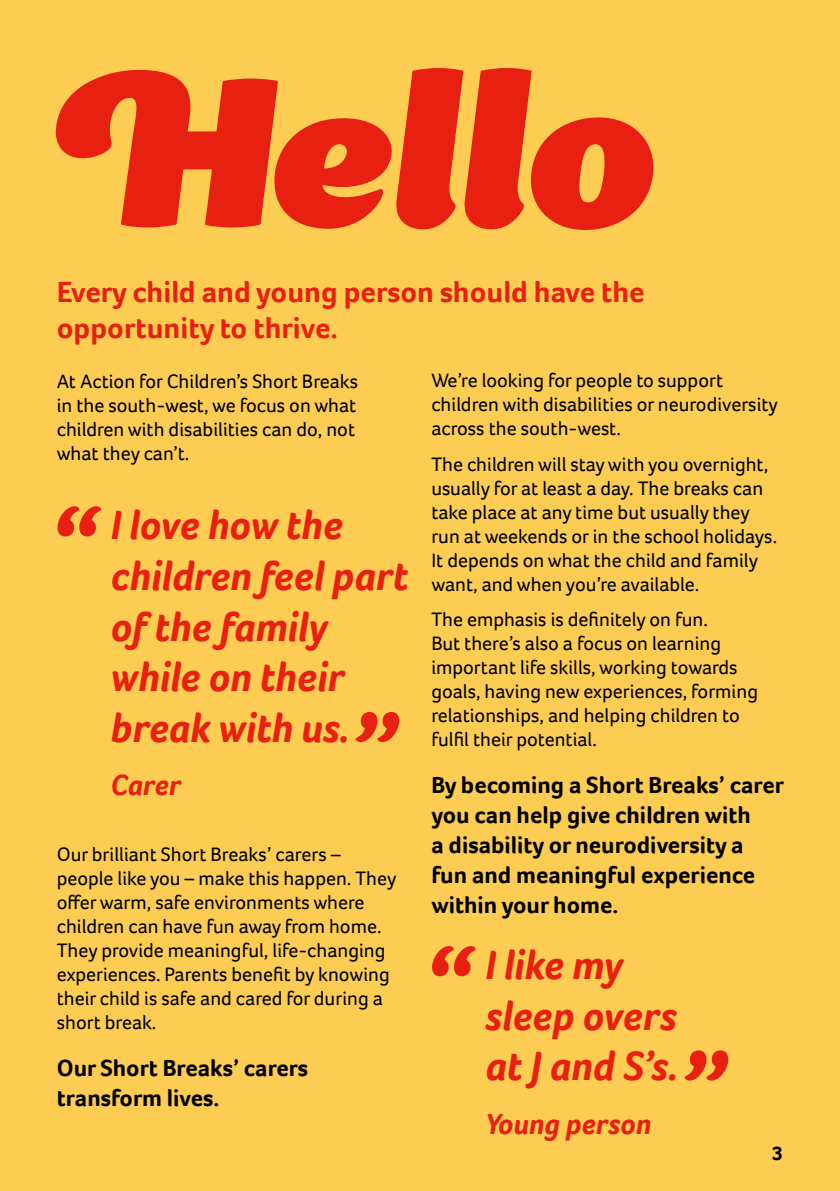
<style>
.page{position:relative;width:840px;height:1191px;background:#fff}
.page>*{position:absolute;margin:0;border:0;box-sizing:border-box;transform-origin:0 0}
.t1{font:italic 800 206px "Appetite Pro";letter-spacing:.005em;color:#e82011}
.t2{font:italic 700 112.2px "Foco";color:#e82011}
.t3{font:italic 700 42px/50.4px "Foco";color:#e82011}
.t4{font:700 30px/36px "Foco";color:#e82011}
.t5{font:italic 700 30px "Foco";color:#e82011}
.t6{font:700 24px/30px "Foco";color:#000}
.t7{font:20px/24px "Foco";color:#000}
.t8{font:700 20px "Foco";color:#000}
</style>
<div class="page">
<div style="left:0;top:0;width:839px;height:1191px;background:#fdcd53"></div>
<h1 class="t1" style="left:54px;top:21px;width:603px">Hello</h1>
<h3 class="t4" style="left:57px;top:273px;width:589px">Every child and young person should have the opportunity to thrive.</h3>
<p class="t7" style="left:431px;top:368px;width:348px">We’re looking for people to support children with disabilities or neurodiversity across the south-west.</p>
<p class="t7" style="left:431px;top:452px;width:347px">The children will stay with you overnight, usually for at least a day. The breaks can take place at any time but usually they run at weekends or in the school holidays.<br>It depends on what the child and family want, and when you’re available.</p>
<p class="t7" style="left:431px;top:607px;width:328px">The emphasis is definitely on fun.<br>But there’s also a focus on learning important life skills, working towards goals, having new experiences, forming relationships, and helping children to fulfil their potential.</p>
<p class="t6" style="left:431px;top:770px;width:354px">By becoming a Short Breaks’ carer you can help give children with<br>a disability or neurodiversity a fun and meaningful experience within your home.</p>
<p class="t7" style="left:57px;top:369px;width:303px">At Action for Children’s Short Breaks in the south-west, we focus on what children with disabilities can do, not what they can’t.</p>
<h2 class="t2" style="left:47px;top:473px;width:50px">“</h2>
<h3 class="t3" style="left:110px;top:499px;width:299px">I love how the children feel part of the family while on their break with us.</h3>
<h3 class="t5" style="left:110px;top:765px;width:72px">Carer</h3>
<h2 class="t2" style="left:347px;top:678px;width:50px">”</h2>
<p class="t7" style="left:57px;top:841px;width:341px">Our brilliant Short Breaks’ carers – people like you – make this happen. They offer warm, safe environments where children can have fun away from home.<br>They provide meaningful, life-changing experiences. Parents benefit by knowing their child is safe and cared for during a short break.</p>
<p class="t6" style="left:57px;top:1052px;width:253px">Our Short Breaks’ carers transform lives.</p>
<h2 class="t2" style="left:421px;top:913px;width:50px">“</h2>
<h3 class="t3" style="left:485px;top:939px;width:194px">I like my sleep overs at J and S’s.</h3>
<h3 class="t5" style="left:485px;top:1103px;width:167px">Young person</h3>
<h2 class="t2" style="left:676px;top:1017px;width:50px">”</h2>
<p class="t8" style="left:771px;top:1139px;width:12px">3</p>
</div>
